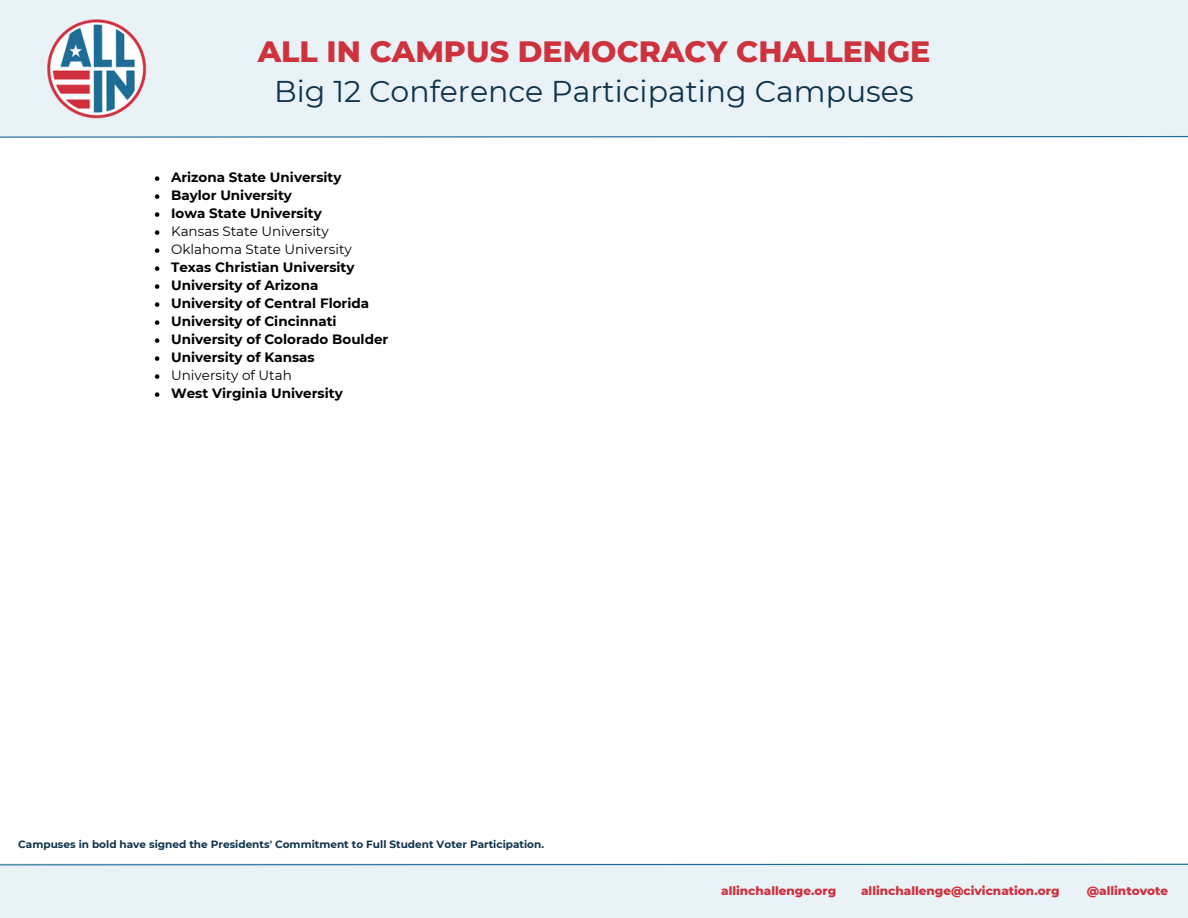
<style>
.page{position:relative;width:1188px;height:918px;background:#fff}
.page>*{position:absolute;margin:0;border:0;box-sizing:border-box;transform-origin:0 0}
.t1{font:30px "Montserrat";color:#0f344c}
.t2{font:800 30px "Montserrat";color:#ce323d}
.t3{font:700 13.5px "Montserrat";color:#000}
.t4{font:13.5px "Montserrat";color:#000}
.t5{font:800 12px "Montserrat";color:#ce323d}
.t6{font:700 10.5px "Montserrat";color:#0f344c}
</style>
<div class="page">
<div style="left:0;top:0;width:1188px;height:137px;background:#e9f2f7"></div>
<img style="left:47px;top:19px;width:100px;height:100px">
<div style="left:0;top:864px;width:1188px;height:54px;background:#e9f2f7"></div>
<svg style="left:0;top:136px;width:1188px;height:2px;background:#75a5be"></svg>
<svg style="left:0;top:863px;width:1188px;height:3px;background:#9bbfd1"></svg>
<svg style="left:155px;top:176px;width:4px;height:5px"></svg>
<svg style="left:155px;top:194px;width:4px;height:5px"></svg>
<svg style="left:155px;top:212px;width:4px;height:5px"></svg>
<svg style="left:155px;top:230px;width:4px;height:5px"></svg>
<svg style="left:155px;top:248px;width:4px;height:5px"></svg>
<svg style="left:155px;top:266px;width:4px;height:5px"></svg>
<svg style="left:155px;top:284px;width:4px;height:5px"></svg>
<svg style="left:155px;top:302px;width:4px;height:5px"></svg>
<svg style="left:155px;top:320px;width:4px;height:5px"></svg>
<svg style="left:155px;top:338px;width:4px;height:5px"></svg>
<svg style="left:155px;top:356px;width:4px;height:5px"></svg>
<svg style="left:155px;top:374px;width:4px;height:5px"></svg>
<svg style="left:155px;top:392px;width:4px;height:5px"></svg>
<h1 class="t2" style="left:258px;top:33px;width:674px">ALL IN CAMPUS DEMOCRACY CHALLENGE</h1>
<h2 class="t1" style="left:274px;top:73px;width:641px">Big 12 Conference Participating Campuses</h2>
<p class="t3" style="left:171px;top:169px;width:172px">Arizona State University</p>
<p class="t3" style="left:171px;top:187px;width:122px">Baylor University</p>
<p class="t3" style="left:171px;top:205px;width:152px">Iowa State University</p>
<p class="t4" style="left:171px;top:223px;width:159px">Kansas State University</p>
<p class="t4" style="left:171px;top:241px;width:182px">Oklahoma State University</p>
<p class="t3" style="left:171px;top:259px;width:185px">Texas Christian University</p>
<p class="t3" style="left:171px;top:277px;width:149px">University of Arizona</p>
<p class="t3" style="left:171px;top:295px;width:200px">University of Central Florida</p>
<p class="t3" style="left:171px;top:313px;width:167px">University of Cincinnati</p>
<p class="t3" style="left:171px;top:331px;width:219px">University of Colorado Boulder</p>
<p class="t3" style="left:171px;top:349px;width:145px">University of Kansas</p>
<p class="t4" style="left:171px;top:367px;width:122px">University of Utah</p>
<p class="t3" style="left:171px;top:385px;width:173px">West Virginia University</p>
<p class="t6" style="left:18px;top:837px;width:527px">Campuses in bold have signed the Presidents' Commitment to Full Student Voter Participation.</p>
<h4 class="t5" style="left:721px;top:883px;width:117px">allinchallenge.org</h4>
<h4 class="t5" style="left:861px;top:883px;width:200px">allinchallenge@civicnation.org</h4>
<h4 class="t5" style="left:1087px;top:883px;width:83px">@allintovote</h4>
</div>
